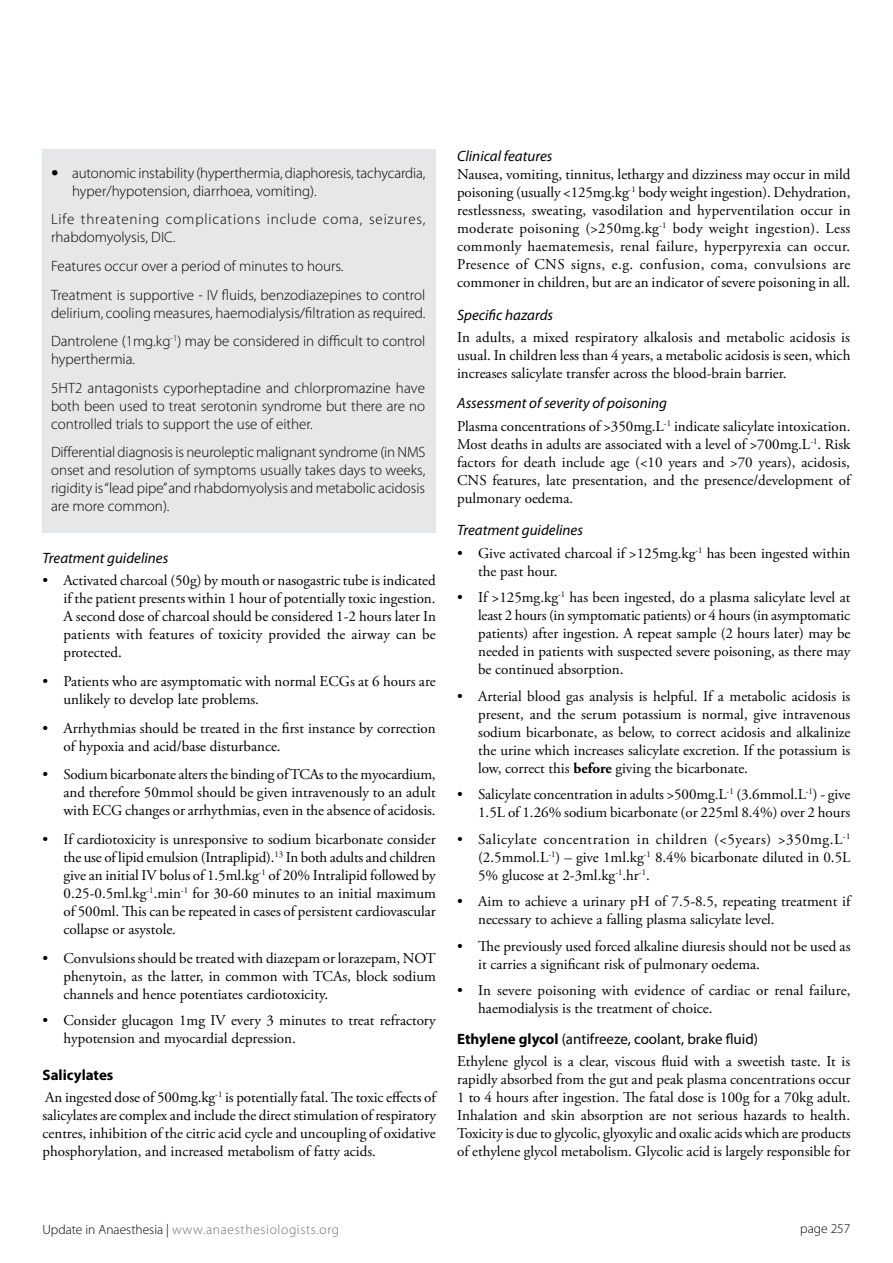
<style>
.page{position:relative;width:893px;height:1263px;background:#fff}
.page>*{position:absolute;margin:0;border:0;box-sizing:border-box;transform-origin:0 0}
.t1{font:15px/18px "Adobe Garamond Pro";color:#000;text-align:justify}
.t2{font:300 15px/18px "Myriad Pro";color:#000}
.t3{font:italic 15px "Myriad Pro";color:#000}
.t4{font:300 15px/18px "Myriad Pro";letter-spacing:.055em;color:#000}
.t5{font:15px "Myriad Pro";color:#000}
.t6{font:700 15px "Myriad Pro";color:#000}
.t7{font:300 13.5px "Myriad Pro";letter-spacing:.05em;color:#6d6e71}
.t8{font:300 13.5px "Myriad Pro";color:#000}
.s1{font-family:"Helvetica Neue";font-weight:400}
.s2{font-weight:700}
.s3{color:#000}
</style>
<div class="page">
<div style="left:43px;top:149px;width:393px;height:383px;background:#e6e7e8"></div>
<p class="t2" style="left:72px;top:163px;width:355px;text-indent:-21px"><span class="s1">•</span> autonomic instability (hyperthermia, diaphoresis, tachycardia, hyper/hypotension, diarrhoea, vomiting).</p>
<p class="t4" style="left:51px;top:210px;width:376px">Life threatening complications include coma, seizures, rhabdomyolysis, DIC.</p>
<p class="t2" style="left:51px;top:251px;width:376px;line-height:28.7px">Features occur over a period of minutes to hours.<br>Treatment is supportive - IV fluids, benzodiazepines to control</p>
<p class="t2" style="left:51px;top:298px;width:376px;line-height:28.7px">delirium, cooling measures, haemodialysis/filtration as required.<br>Dantrolene (1mg.kg<sup>-1</sup>) may be considered in difficult to control</p>
<p class="t2" style="left:51px;top:345px;width:375px;line-height:28.7px">hyperthermia.<br>5HT2 antagonists cyporheptadine and chlorpromazine have</p>
<p class="t2" style="left:51px;top:397px;width:376px">both been used to treat serotonin syndrome but there are no controlled trials to support the use of either.</p>
<p class="t2" style="left:51px;top:443px;width:376px;text-align:justify">Differential diagnosis is neuroleptic malignant syndrome (in NMS onset and resolution of symptoms usually takes days to weeks, rigidity is “lead pipe’’ and rhabdomyolysis and metabolic acidosis are more common).</p>
<p class="t3" style="left:43px;top:549px;width:127px">Treatment guidelines</p>
<p class="t1" style="left:63px;top:572px;width:374px;text-indent:-21px">• Activated charcoal (50g) by mouth or nasogastric tube is indicated if the patient presents within 1 hour of potentially toxic ingestion.<br>A second dose of charcoal should be considered 1-2 hours later In patients with features of toxicity provided the airway can be protected.</p>
<p class="t1" style="left:63px;top:673px;width:374px;text-indent:-21px">• Patients who are asymptomatic with normal ECGs at 6 hours are unlikely to develop late problems.</p>
<p class="t1" style="left:63px;top:719px;width:374px;text-indent:-21px">• Arrhythmias should be treated in the first instance by correction of hypoxia and acid/base disturbance.</p>
<p class="t1" style="left:63px;top:766px;width:374px;text-indent:-21px">• Sodium bicarbonate alters the binding ofTCAs to the myocardium, and therefore 50mmol should be given intravenously to an adult with ECG changes or arrhythmias, even in the absence of acidosis.</p>
<p class="t1" style="left:63px;top:831px;width:374px;text-indent:-21px">• If cardiotoxicity is unresponsive to sodium bicarbonate consider the use of lipid emulsion (Intraplipid).<sup>13</sup> In both adults and children give an initial IV bolus of 1.5ml.kg<sup>-1</sup> of 20% Intralipid followed by 0.25-0.5ml.kg<sup>-1</sup>.min<sup>-1</sup> for 30-60 minutes to an initial maximum of 500ml. This can be repeated in cases of persistent cardiovascular collapse or asystole.</p>
<p class="t1" style="left:64px;top:949px;width:374px;text-indent:-21px">• Convulsions should be treated with diazepam or lorazepam, NOT phenytoin, as the latter, in common with TCAs, block sodium channels and hence potentiates cardiotoxicity.</p>
<p class="t1" style="left:63px;top:1012px;width:374px;text-indent:-21px">• Consider glucagon 1mg IV every 3 minutes to treat refractory hypotension and myocardial depression.</p>
<p class="t6" style="left:42px;top:1065px;width:72px">Salicylates</p>
<p class="t1" style="left:43px;top:1089px;width:395px">An ingested dose of 500mg.kg<sup>-1</sup> is potentially fatal. The toxic effects of salicylates are complex and include the direct stimulation of respiratory centres, inhibition of the citric acid cycle and uncoupling of oxidative phosphorylation, and increased metabolism of fatty acids.</p>
<p class="t3" style="left:457px;top:147px;width:97px">Clinical features</p>
<p class="t1" style="left:457px;top:166px;width:395px">Nausea, vomiting, tinnitus, lethargy and dizziness may occur in mild poisoning (usually &lt;125mg.kg<sup>-1</sup> body weight ingestion). Dehydration, restlessness, sweating, vasodilation and hyperventilation occur in moderate poisoning (&gt;250mg.kg<sup>-1</sup> body weight ingestion). Less commonly haematemesis, renal failure, hyperpyrexia can occur.<br>Presence of CNS signs, e.g. confusion, coma, convulsions are commoner in children, but are an indicator of severe poisoning in all.</p>
<p class="t3" style="left:457px;top:305px;width:98px">Specific hazards</p>
<p class="t1" style="left:457px;top:329px;width:395px">In adults, a mixed respiratory alkalosis and metabolic acidosis is usual. In children less than 4 years, a metabolic acidosis is seen, which increases salicylate transfer across the blood-brain barrier.</p>
<p class="t3" style="left:457px;top:394px;width:211px">Assessment of severity of poisoning</p>
<p class="t1" style="left:457px;top:417px;width:395px">Plasma concentrations of &gt;350mg.L<sup>-1</sup> indicate salicylate intoxication.<br>Most deaths in adults are associated with a level of &gt;700mg.L<sup>-1</sup>. Risk factors for death include age (&lt;10 years and &gt;70 years), acidosis, CNS features, late presentation, and the presence/development of pulmonary oedema.</p>
<p class="t3" style="left:457px;top:521px;width:127px">Treatment guidelines</p>
<p class="t1" style="left:478px;top:544px;width:374px;text-indent:-21px">• Give activated charcoal if &gt;125mg.kg<sup>-1</sup> has been ingested within the past hour.</p>
<p class="t1" style="left:478px;top:589px;width:374px;text-indent:-21px">• If &gt;125mg.kg<sup>-1</sup> has been ingested, do a plasma salicylate level at least 2 hours (in symptomatic patients) or 4 hours (in asymptomatic patients) after ingestion. A repeat sample (2 hours later) may be needed in patients with suspected severe poisoning, as there may be continued absorption.</p>
<p class="t1" style="left:478px;top:687px;width:374px;text-indent:-21px">• Arterial blood gas analysis is helpful. If a metabolic acidosis is present, and the serum potassium is normal, give intravenous sodium bicarbonate, as below, to correct acidosis and alkalinize the urine which increases salicylate excretion. If the potassium is low, correct this <span class="s2">before</span> giving the bicarbonate.</p>
<p class="t1" style="left:457px;top:786px;width:395px;text-align:right">• Salicylate concentration in adults &gt;500mg.L<sup>-1</sup> (3.6mmol.L<sup>-1</sup>) - give<br>1.5L of 1.26% sodium bicarbonate (or 225ml 8.4%) over 2 hours</p>
<p class="t1" style="left:478px;top:830px;width:374px;text-indent:-21px">• Salicylate concentration in children (&lt;5years) &gt;350mg.L<sup>-1 </sup>(2.5mmol.L<sup>-1</sup>) – give 1ml.kg<sup>-1</sup> 8.4% bicarbonate diluted in 0.5L 5% glucose at 2-3ml.kg<sup>-1</sup>.hr<sup>-1</sup>.</p>
<p class="t1" style="left:478px;top:893px;width:374px;text-indent:-21px">• Aim to achieve a urinary pH of 7.5-8.5, repeating treatment if necessary to achieve a falling plasma salicylate level.</p>
<p class="t1" style="left:478px;top:937px;width:374px;text-indent:-21px">• The previously used forced alkaline diuresis should not be used as it carries a significant risk of pulmonary oedema.</p>
<p class="t1" style="left:478px;top:982px;width:374px;text-indent:-21px">• In severe poisoning with evidence of cardiac or renal failure, haemodialysis is the treatment of choice.</p>
<p class="t5" style="left:457px;top:1029px;width:302px"><span class="s2">Ethylene glycol</span> (antifreeze, coolant, brake fluid)</p>
<p class="t1" style="left:457px;top:1053px;width:395px">Ethylene glycol is a clear, viscous fluid with a sweetish taste. It is rapidly absorbed from the gut and peak plasma concentrations occur 1 to 4 hours after ingestion. The fatal dose is 100g for a 70kg adult.<br>Inhalation and skin absorption are not serious hazards to health.<br>Toxicity is due to glycolic, glyoxylic and oxalic acids which are products of ethylene glycol metabolism. Glycolic acid is largely responsible for</p>
<p class="t7" style="left:43px;top:1221px;width:298px"><span class="s3">Update in Anaesthesia |</span> www.anaesthesiologists.org</p>
<p class="t8" style="left:800px;top:1221px;width:52px">page 257</p>
</div>
